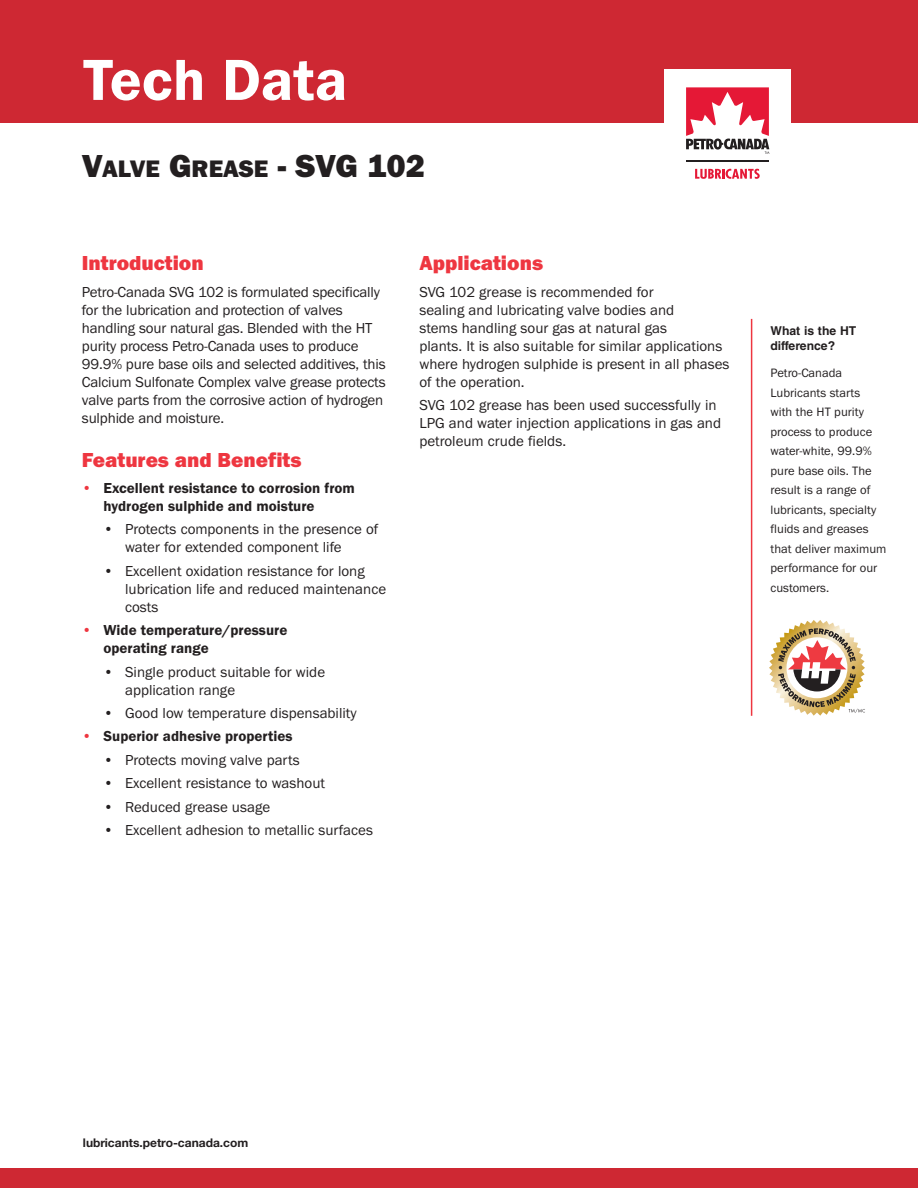
<style>
.page{position:relative;width:918px;height:1188px;background:#fff}
.page>*{position:absolute;margin:0;border:0;box-sizing:border-box;transform-origin:0 0}
.t1{font:600 60px "Franklin Gothic";color:#fff}
.t2{font:800 33px "Franklin Gothic";letter-spacing:-.01em;color:#231f20}
.t3{font:800 21px "Franklin Gothic";color:#ee3640}
.t4{font:15px/18px "Franklin Gothic";color:#231f20}
.t5{font:600 15px/18px "Franklin Gothic";color:#231f20}
.t6{font:12.6px/19.5px "Franklin Gothic";color:#231f20}
.t7{font:700 12.15px/14.7px "Helvetica LT Std";color:#231f20}
.t8{font:700 12px "Helvetica Neue LT Std";color:#231f20}
.s1{font-size:24.75px}
.s2{color:#ee3640}
</style>
<div class="page">
<div style="left:0;top:1168px;width:918px;height:20px;background:#ce2833"></div>
<hr style="left:751px;top:319px;width:1px;height:397px;background:#ee3640">
<svg style="left:769px;top:620px;width:96px;height:96px"></svg>
<svg style="left:686px;top:87px;width:83px;height:67px"></svg>
<hr style="left:686px;top:160px;width:83px;height:2px;background:#231f20">
<svg style="left:695px;top:169px;width:65px;height:10px"></svg>
<div style="left:0;top:0;width:664px;height:123px;background:#ce2833"></div>
<div style="left:791px;top:0;width:127px;height:123px;background:#ce2833"></div>
<div style="left:651px;top:0;width:170px;height:68px;background:#ce2833"></div>
<h1 class="t1" style="left:83px;top:44px;width:266px">Tech Data</h1>
<h2 class="t2" style="left:82px;top:146px;width:345px">V<span class="s1">ALVE</span> G<span class="s1">REASE</span> - SVG 102</h2>
<h3 class="t3" style="left:82px;top:251px;width:123px">Introduction</h3>
<p class="t4" style="left:82px;top:283px;width:305px">Petro-Canada SVG 102 is formulated specifically for the lubrication and protection of valves handling sour natural gas. Blended with the HT purity process Petro-Canada uses to produce 99.9% pure base oils and selected additives, this Calcium Sulfonate Complex valve grease protects valve parts from the corrosive action of hydrogen sulphide and moisture.</p>
<h3 class="t3" style="left:82px;top:447px;width:221px">Features and Benefits</h3>
<p class="t5" style="left:104px;top:479px;width:253px;text-indent:-22px"><span class="s2">•</span> Excellent resistance to corrosion from hydrogen sulphide and moisture</p>
<p class="t4" style="left:125px;top:520px;width:255px;text-indent:-22px">• Protects components in the presence of water for extended component life</p>
<p class="t4" style="left:125px;top:562px;width:263px;text-indent:-22px">• Excellent oxidation resistance for long lubrication life and reduced maintenance costs</p>
<p class="t5" style="left:104px;top:621px;width:185px;text-indent:-22px"><span class="s2">•</span> Wide temperature/pressure operating range</p>
<p class="t4" style="left:125px;top:662px;width:202px;text-indent:-22px">• Single product suitable for wide application range</p>
<p class="t4" style="left:104px;top:704px;width:255px">• Good low temperature dispensability</p>
<p class="t5" style="left:82px;top:727px;width:212px"><span class="s2">•</span> Superior adhesive properties</p>
<p class="t4" style="left:104px;top:751px;width:198px">• Protects moving valve parts</p>
<p class="t4" style="left:104px;top:774px;width:223px">• Excellent resistance to washout</p>
<p class="t4" style="left:104px;top:797px;width:168px">• Reduced grease usage</p>
<p class="t4" style="left:104px;top:821px;width:271px">• Excellent adhesion to metallic surfaces</p>
<h3 class="t3" style="left:419px;top:251px;width:125px">Applications</h3>
<p class="t4" style="left:419px;top:283px;width:312px">SVG 102 grease is recommended for<br>sealing and lubricating valve bodies and<br>stems handling sour gas at natural gas<br>plants. It is also suitable for similar applications where hydrogen sulphide is present in all phases of the operation.</p>
<p class="t4" style="left:419px;top:396px;width:303px">SVG 102 grease has been used successfully in<br>LPG and water injection applications in gas and petroleum crude fields.</p>
<p class="t7" style="left:771px;top:325px;width:87px">What is the HT difference?</p>
<p class="t6" style="left:771px;top:363px;width:117px">Petro-Canada<br>Lubricants starts<br>with the HT purity process to produce water-white, 99.9% pure base oils. The result is a range of lubricants, specialty fluids and greases that deliver maximum performance for our customers.</p>
<p class="t8" style="left:83px;top:1138px;width:167px">lubricants.petro-canada.com</p>
</div>
